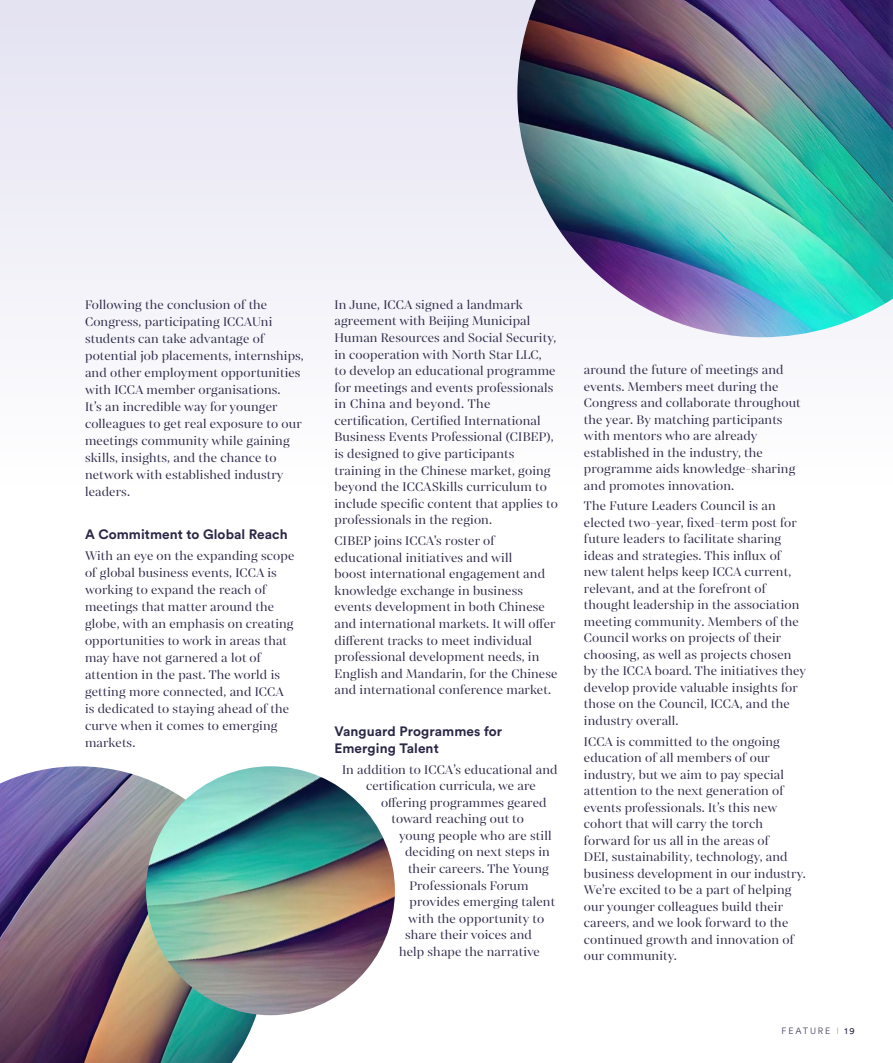
<style>
.page{position:relative;width:893px;height:1063px;background:#fff}
.page>*{position:absolute;margin:0;border:0;box-sizing:border-box;transform-origin:0 0}
.t1{font:13.5px/16.5px "Mixta Pro";letter-spacing:.01em;color:#2b2846}
.t2{font:700 13.5px/16.6px "Circular Std";letter-spacing:.005em;color:#2b2846}
.t3{font:300 9px "Circular Spotify Text";letter-spacing:.2em;color:#2b2846}
.s1{color:#c19086}
.s2{font-family:"Circular Std";font-weight:400}
</style>
<div class="page">
<div style="left:0;top:0;width:893px;height:486px;background:linear-gradient(to bottom,#e4e2f1,#fefefe)"></div>
<img style="left:517px;top:0;width:376px;height:337px">
<img style="left:0;top:766px;width:266px;height:297px">
<img style="left:146px;top:766px;width:249px;height:249px;border-radius:124px">
<p class="t1" style="left:85px;top:296px;width:220px;line-height:17px">Following the conclusion of the<br>Congress, participating ICCAUni students can take advantage of potential job placements, internships, and other employment opportunities with ICCA member organisations.<br>It’s an incredible way for younger colleagues to get real exposure to our meetings community while gaining skills, insights, and the chance to network with established industry leaders.</p>
<p class="t2" style="left:85px;top:525px;width:204px">A Commitment to Global Reach</p>
<p class="t1" style="left:85px;top:547px;width:211px;line-height:17px">With an eye on the expanding scope of global business events, ICCA is working to expand the reach of meetings that matter around the globe, with an emphasis on creating opportunities to work in areas that may have not garnered a lot of attention in the past. The world is getting more connected, and ICCA is dedicated to staying ahead of the curve when it comes to emerging markets.</p>
<p class="t1" style="left:334px;top:296px;width:225px">In June, ICCA signed a landmark agreement with Beijing Municipal Human Resources and Social Security, in cooperation with North Star LLC,<br>to develop an educational programme for meetings and events professionals in China and beyond. The certification, Certified International Business Events Professional (CIBEP), is designed to give participants training in the Chinese market, going beyond the ICCASkills curriculum to include specific content that applies to professionals in the region.</p>
<p class="t1" style="left:334px;top:533px;width:224px">CIBEP joins ICCA's roster of educational initiatives and will<br>boost international engagement and knowledge exchange in business events development in both Chinese and international markets. It will offer different tracks to meet individual professional development needs, in English and Mandarin, for the Chinese and international conference market.</p>
<p class="t2" style="left:334px;top:723px;width:169px">Vanguard Programmes for<br>Emerging Talent</p>
<p class="t1" style="left:342px;top:761px;width:217px;text-align:center">In addition to ICCA’s educational and certification curricula, we are</p>
<p class="t1" style="left:381px;top:794px;width:167px">offering programmes geared</p>
<p class="t1" style="left:391px;top:811px;width:134px">toward reaching out to</p>
<p class="t1" style="left:399px;top:827px;width:154px">young people who are still</p>
<p class="t1" style="left:405px;top:844px;width:146px">deciding on next steps in</p>
<p class="t1" style="left:408px;top:861px;width:142px">their careers. The Young</p>
<p class="t1" style="left:409px;top:877px;width:121px">Professionals Forum</p>
<p class="t1" style="left:409px;top:894px;width:147px">provides emerging talent</p>
<p class="t1" style="left:408px;top:910px;width:138px">with the opportunity to</p>
<p class="t1" style="left:405px;top:927px;width:128px">share their voices and</p>
<p class="t1" style="left:399px;top:943px;width:142px">help shape the narrative</p>
<p class="t1" style="left:584px;top:362px;width:218px">around the future of meetings and events. Members meet during the<br>Congress and collaborate throughout the year. By matching participants with mentors who are already established in the industry, the programme aids knowledge-sharing and promotes innovation.</p>
<p class="t1" style="left:584px;top:498px;width:224px">The Future Leaders Council is an elected two-year, fixed-term post for future leaders to facilitate sharing ideas and strategies. This influx of new talent helps keep ICCA current, relevant, and at the forefront of thought leadership in the association meeting community. Members of the Council works on projects of their choosing, as well as projects chosen by the ICCA board. The initiatives they develop provide valuable insights for those on the Council, ICCA, and the industry overall.</p>
<p class="t1" style="left:584px;top:733px;width:223px">ICCA is committed to the ongoing education of all members of our industry, but we aim to pay special attention to the next generation of events professionals. It’s this new cohort that will carry the torch forward for us all in the areas of<br>DEI, sustainability, technology, and business development in our industry.<br>We’re excited to be a part of helping our younger colleagues build their careers, and we look forward to the continued growth and innovation of our community.</p>
<p class="t3" style="left:782px;top:1025px;width:75px">FEATURE <span class="s1">I</span> <span class="s2">19</span></p>
</div>
